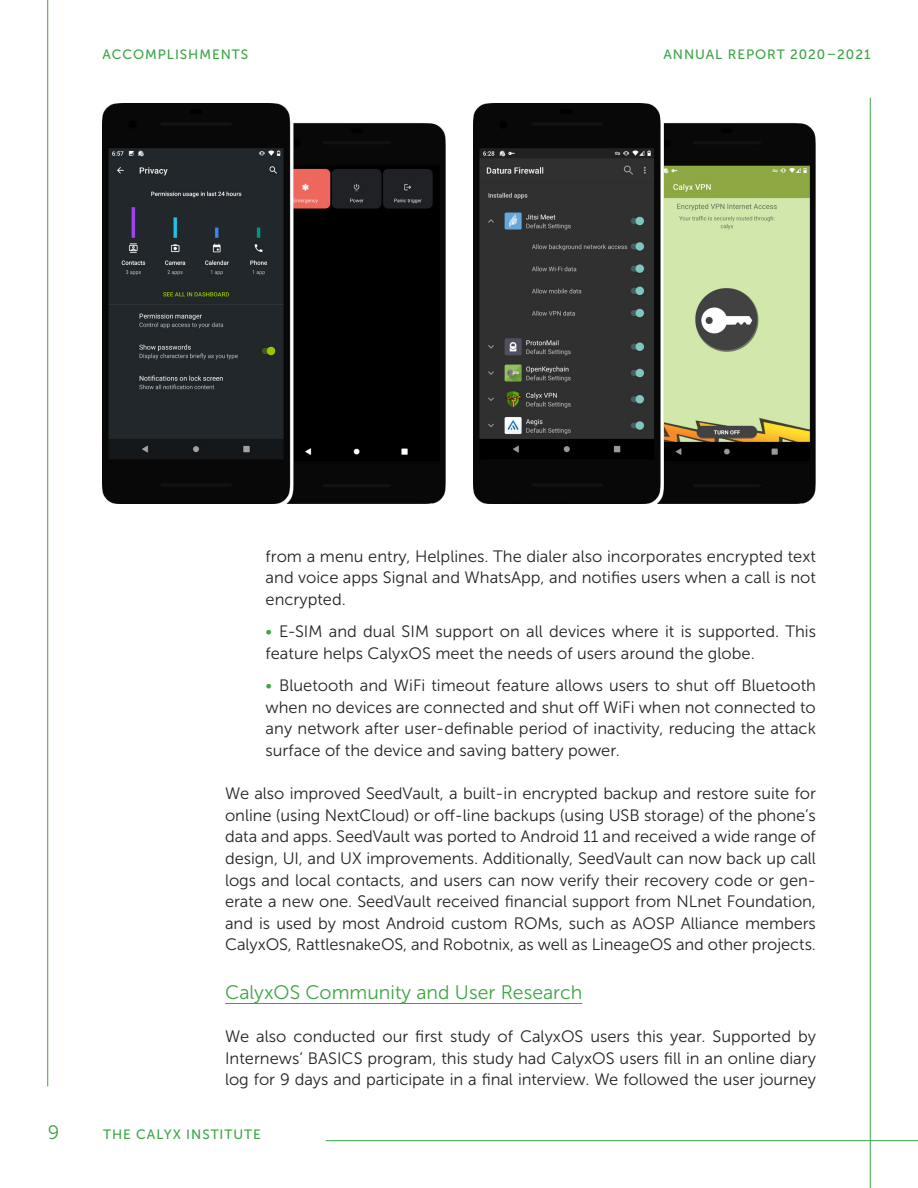
<style>
.page{position:relative;width:918px;height:1188px;background:#fff}
.page>*{position:absolute;margin:0;border:0;box-sizing:border-box;transform-origin:0 0}
.t1{font:19.5px "Museo Sans 300";color:#3da545}
.t2{font:16.5px/21.6px "Museo Sans 300";color:#252425;text-align:justify}
.t3{font:13.5px "Museo Sans 500";letter-spacing:.07em;color:#3da545}
.s1{color:#3da545}
</style>
<div class="page">
<hr style="left:47px;top:0;width:1px;height:1086px;background:#3da545">
<hr style="left:870px;top:98px;width:1px;height:1090px;background:#3da545">
<hr style="left:326px;top:1140px;width:592px;height:1px;background:#3da545">
<hr style="left:225px;top:1003px;width:357px;height:1px;background:#3da545">
<img style="left:103px;top:103px;width:343px;height:400px">
<img style="left:473px;top:103px;width:343px;height:400px">
<p class="t3" style="left:103px;top:47px;width:21px">ACCOMPLISHMENTS</p>
<p class="t3" style="left:663px;top:47px;width:209px">ANNUAL REPORT 2020–2021</p>
<p class="t2" style="left:266px;top:545px;width:552px">from a menu entry, Helplines. The dialer also incorporates encrypted text and voice apps Signal and WhatsApp, and notifies users when a call is not encrypted.</p>
<p class="t2" style="left:266px;top:621px;width:552px"><span class="s1">•</span> E-SIM and dual SIM support on all devices where it is supported. This feature helps CalyxOS meet the needs of users around the globe.</p>
<p class="t2" style="left:266px;top:675px;width:552px"><span class="s1">•</span> Bluetooth and WiFi timeout feature allows users to shut off Bluetooth when no devices are connected and shut off WiFi when not connected to any network after user-definable period of inactivity, reducing the attack surface of the device and saving battery power.</p>
<p class="t2" style="left:225px;top:783px;width:592px">We also improved SeedVault, a built-in encrypted backup and restore suite for online (using NextCloud) or off-line backups (using USB storage) of the phone’s data and apps. SeedVault was ported to Android 11 and received a wide range of design, UI, and UX improvements. Additionally, SeedVault can now back up call logs and local contacts, and users can now verify their recovery code or gen&shy;erate a new one. SeedVault received financial support from NLnet Foundation, and is used by most Android custom ROMs, such as AOSP Alliance members CalyxOS, RattlesnakeOS, and Robotnix, as well as LineageOS and other projects.</p>
<p class="t1" style="left:225px;top:982px;width:359px">CalyxOS Community and User Research</p>
<p class="t2" style="left:225px;top:1026px;width:592px">We also conducted our first study of CalyxOS users this year. Supported by Internews’ BASICS program, this study had CalyxOS users fill in an online diary log for 9 days and participate in a final interview. We followed the user journey</p>
<p class="t1" style="left:48px;top:1122px;width:13px">9</p>
<p class="t3" style="left:103px;top:1127px;width:159px">THE CALYX INSTITUTE</p>
</div>
